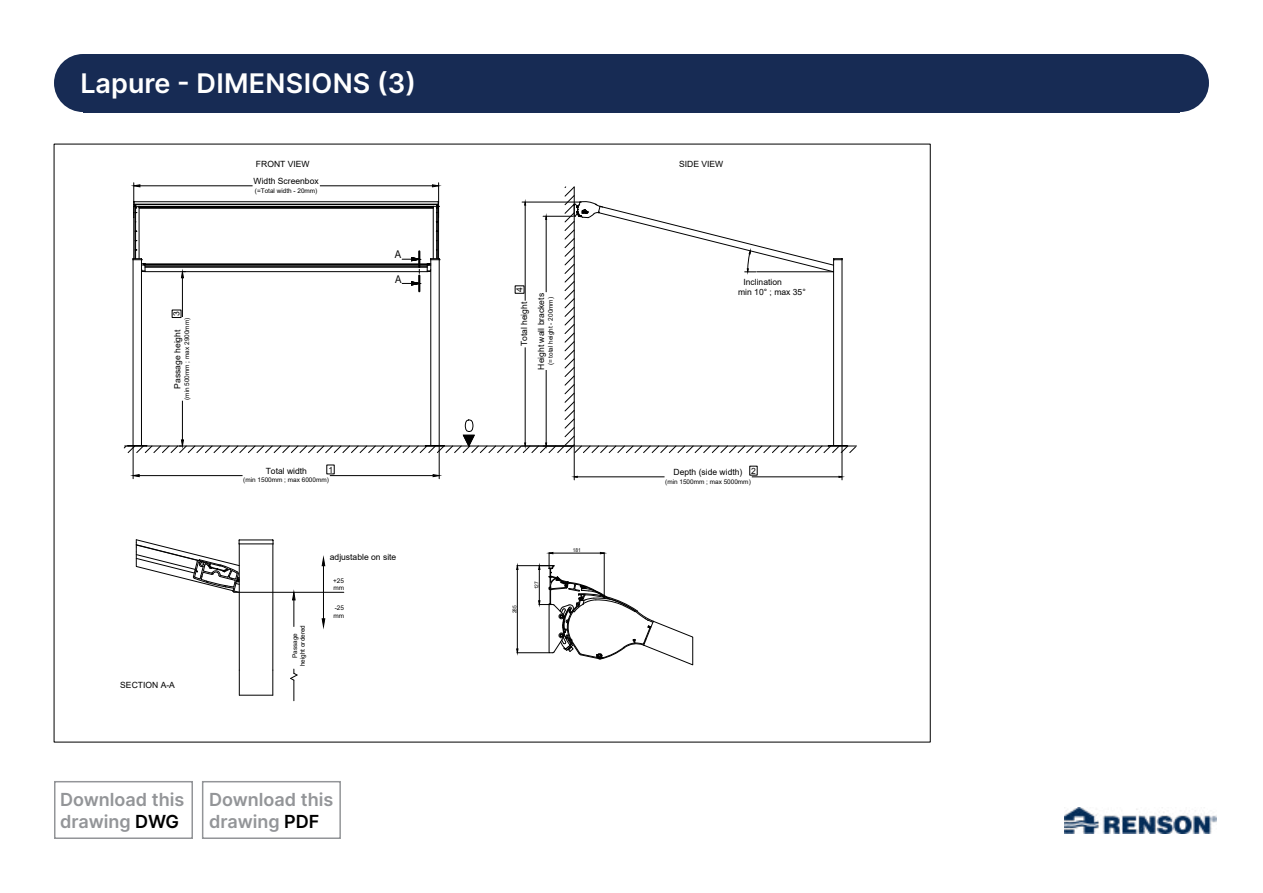
<style>
.page{position:relative;width:1263px;height:893px;background:#fff}
.page>*{position:absolute;margin:0;border:0;box-sizing:border-box;transform-origin:0 0}
.t1{font:600 27px "Inter";letter-spacing:.01em;color:#fff}
.t2{font:600 18px/21.6px "Inter";color:#939598}
.t3{font:10.65px "Arial";color:#000;scale:.9 1}
.t4{font:8.55px/16.8px "Arial";color:#000}
.t5{font:6.45px/7.6px "Arial";color:#000}
.t6{font:5.4px "Arial";color:#000;scale:.9 1}
.s1{color:#000}
</style>
<div class="page">
<div style="left:54px;top:781px;width:139px;height:58px;border:2px solid #939598"></div>
<div style="left:202px;top:781px;width:139px;height:58px;border:2px solid #939598"></div>
<div style="left:83px;top:54px;width:1097px;height:58px;background:#172b54"></div>
<div style="left:1151px;top:54px;width:58px;height:58px;background:#172b54;border-radius:50%"></div>
<div style="left:54px;top:54px;width:58px;height:58px;background:#172b54;border-radius:50%"></div>
<img style="left:1064px;top:807px;width:152px;height:27px">
<hr style="left:239px;top:695px;width:34px;height:1px;background:#000">
<hr style="left:239px;top:544px;width:1px;height:151px;background:#000">
<hr style="left:239px;top:540px;width:33px;height:1px;background:#000">
<svg style="left:272px;top:540px;width:2px;height:155px"></svg>
<hr style="left:239px;top:544px;width:34px;height:1px;background:#000">
<svg style="left:136px;top:540px;width:104px;height:52px"></svg>
<svg style="left:538px;top:552px;width:155px;height:113px"></svg>
<hr style="left:517px;top:565px;width:36px;height:1px;background:#000">
<hr style="left:517px;top:652px;width:32px;height:1px;background:#000">
<hr style="left:517px;top:569px;width:1px;height:80px;background:#000">
<svg style="left:516px;top:565px;width:3px;height:5px"></svg>
<svg style="left:516px;top:648px;width:3px;height:5px"></svg>
<hr style="left:133px;top:446px;width:1px;height:33px;background:#000">
<hr style="left:439px;top:446px;width:1px;height:33px;background:#000">
<hr style="left:139px;top:475px;width:104px;height:1px;background:#000">
<hr style="left:329px;top:475px;width:104px;height:1px;background:#000">
<svg style="left:132px;top:474px;width:8px;height:3px"></svg>
<svg style="left:432px;top:474px;width:8px;height:3px"></svg>
<svg style="left:242px;top:466px;width:88px;height:11px"></svg>
<hr style="left:574px;top:447px;width:1px;height:33px;background:#000">
<hr style="left:842px;top:446px;width:1px;height:34px;background:#000">
<hr style="left:577px;top:477px;width:88px;height:1px;background:#000">
<hr style="left:751px;top:477px;width:88px;height:1px;background:#000">
<svg style="left:664px;top:467px;width:88px;height:11px"></svg>
<svg style="left:124px;top:182px;width:732px;height:271px"></svg>
<hr style="left:234px;top:592px;width:110px;height:1px;background:#000">
<svg style="left:321px;top:557px;width:4px;height:70px"></svg>
<svg style="left:292px;top:591px;width:4px;height:35px"></svg>
<svg style="left:290px;top:669px;width:8px;height:32px"></svg>
<h1 class="t1" style="left:80px;top:64px;width:337px">Lapure - DIMENSIONS (3)</h1>
<p class="t4" style="left:168px;top:316px;width:6px;rotate:-90deg">3</p>
<p class="t4" style="left:169px;top:389px;width:60px;rotate:-90deg">Passage height</p>
<p class="t5" style="left:183px;top:400px;width:83px;rotate:-90deg">(min 500mm ; max 2900mm)</p>
<p class="t4" style="left:120px;top:676px;width:56px">SECTION A-A</p>
<p class="t4" style="left:254px;top:156px;width:67px">FRONT VIEW<br>Width Screenbox</p>
<p class="t5" style="left:255px;top:187px;width:64px">(=Total width - 20mm)</p>
<p class="t3" style="left:395px;top:247px;width:9px">A</p>
<p class="t3" style="left:395px;top:272px;width:9px">A</p>
<p class="t4" style="left:328px;top:461px;width:6px">1</p>
<p class="t4" style="left:266px;top:462px;width:43px">Total width</p>
<p class="t5" style="left:243px;top:476px;width:87px">(min 1500mm ; max 6000mm)</p>
<p class="t4" style="left:330px;top:549px;width:68px">adjustable on site</p>
<p class="t5" style="left:291px;top:666px;width:43px;text-align:center;rotate:-90deg">Passage height ordered</p>
<p class="t5" style="left:333px;top:577px;width:13px">+25 mm</p>
<p class="t5" style="left:334px;top:604px;width:12px">-25 mm</p>
<h2 class="t2" style="left:60px;top:789px;width:126px">Download this drawing <span class="s1">DWG</span></h2>
<h2 class="t2" style="left:209px;top:789px;width:126px">Download this drawing <span class="s1">PDF</span></h2>
<p class="t4" style="left:511px;top:292px;width:6px;rotate:-90deg">4</p>
<p class="t4" style="left:516px;top:370px;width:78px;text-indent:23px;rotate:-90deg">Total height<br>Height wall brackets</p>
<p class="t5" style="left:547px;top:365px;width:70px;rotate:-90deg">(= total height - 200mm)</p>
<p class="t6" style="left:511px;top:613px;width:10px;rotate:-90deg">285</p>
<p class="t6" style="left:533px;top:589px;width:10px;rotate:-90deg">127</p>
<p class="t6" style="left:573px;top:547px;width:10px">181</p>
<p class="t4" style="left:679px;top:156px;width:46px">SIDE VIEW</p>
<p class="t4" style="left:738px;top:276px;width:69px;line-height:10.2px;text-indent:5px">Inclination<br>min 10° ; max 35°</p>
<p class="t4" style="left:751px;top:462px;width:6px">2</p>
<p class="t4" style="left:673px;top:463px;width:70px">Depth (side width)</p>
<p class="t5" style="left:665px;top:477px;width:87px">(min 1500mm ; max 5000mm)</p>
</div>
